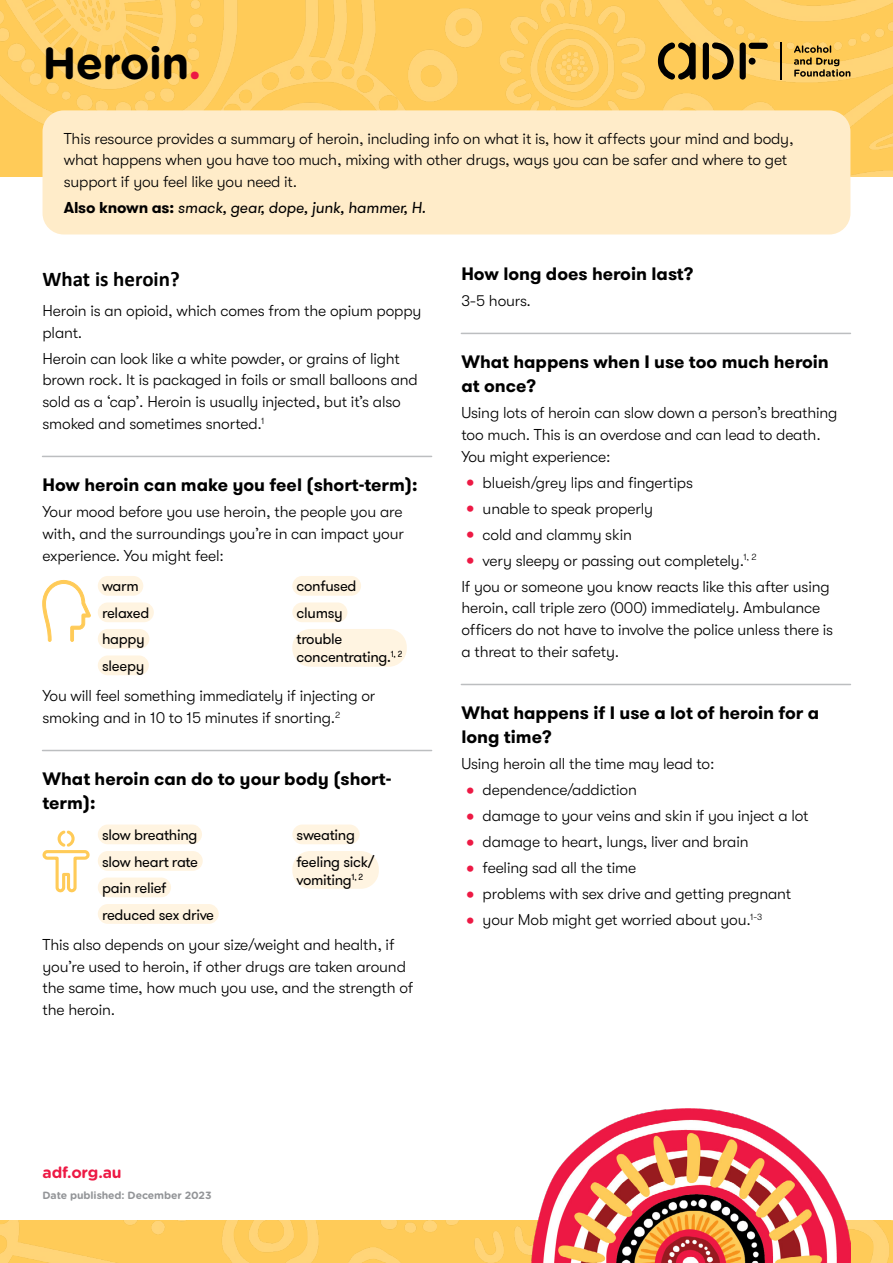
<style>
.page{position:relative;width:893px;height:1263px;background:#fff}
.page>*{position:absolute;margin:0;border:0;box-sizing:border-box;transform-origin:0 0}
.t1{font:700 45px "Gotham Rounded";letter-spacing:-.02em;color:#000}
.t2{font:700 21px "Calibri";color:#000}
.t3{font:700 18px/24px "GT Walsheim";color:#000}
.t4{font:300 15.75px/21.8px "GT Walsheim Pro";letter-spacing:-.01em;color:#000}
.t5{font:italic 15.75px "GT Walsheim";letter-spacing:-.01em;color:#000}
.t6{font:700 15.75px "Gotham Rounded";letter-spacing:-.01em;color:#ed1944}
.t7{font:15px/26.5px "GT Walsheim";letter-spacing:-.02em;color:#000}
.t8{font:700 10.5px "Gotham Rounded";letter-spacing:-.01em;color:#939598}
.s1{color:#ed1944}
.s2{font-weight:700;font-style:normal}
.s3{font-size:26.85px;color:#ed1944}
</style>
<div class="page">
<img style="left:0;top:1220px;width:893px;height:43px">
<img style="left:0;top:0;width:893px;height:177px">
<div style="left:749px;top:58px;width:7px;height:7px;background:#000;border-radius:50%"></div>
<hr style="left:780px;top:43px;width:1px;height:37px;background:#000">
<svg style="left:794px;top:45px;width:56px;height:32px;background:#c19d4e"></svg>
<div style="left:740px;top:43px;width:6px;height:37px;background:#000;border-radius:3px"></div>
<div style="left:749px;top:43px;width:19px;height:6px;background:#000;border-radius:3px"></div>
<svg style="left:658px;top:42px;width:38px;height:38px"></svg>
<div style="left:703px;top:43px;width:6px;height:37px;background:#000;border-radius:3px"></div>
<svg style="left:712px;top:43px;width:22px;height:37px"></svg>
<div style="left:43px;top:110px;width:807px;height:124px;background:#ffecc9;border-radius:21px"></div>
<hr style="left:43px;top:456px;width:389px;height:1px;background:#bcbec0">
<div style="left:98px;top:576px;width:45px;height:20px;background:#fff4e1;border-radius:10px"></div>
<div style="left:98px;top:602px;width:56px;height:20px;background:#fff4e1;border-radius:10px"></div>
<div style="left:98px;top:629px;width:51px;height:20px;background:#fff4e1;border-radius:10px"></div>
<div style="left:98px;top:655px;width:51px;height:20px;background:#fff4e1;border-radius:10px"></div>
<div style="left:292px;top:576px;width:69px;height:20px;background:#fff4e1;border-radius:10px"></div>
<div style="left:292px;top:602px;width:55px;height:20px;background:#fff4e1;border-radius:10px"></div>
<div style="left:292px;top:629px;width:115px;height:38px;background:#fff4e1;border-radius:18px"></div>
<hr style="left:43px;top:750px;width:389px;height:1px;background:#bcbec0">
<div style="left:98px;top:824px;width:104px;height:20px;background:#fff4e1;border-radius:10px"></div>
<div style="left:98px;top:851px;width:105px;height:20px;background:#fff4e1;border-radius:10px"></div>
<div style="left:98px;top:877px;width:73px;height:20px;background:#fff4e1;border-radius:10px"></div>
<div style="left:98px;top:904px;width:121px;height:20px;background:#fff4e1;border-radius:10px"></div>
<div style="left:292px;top:824px;width:68px;height:20px;background:#fff4e1;border-radius:10px"></div>
<div style="left:292px;top:851px;width:87px;height:38px;background:#fff4e1;border-radius:18px"></div>
<hr style="left:461px;top:333px;width:389px;height:1px;background:#bcbec0">
<hr style="left:461px;top:684px;width:389px;height:1px;background:#bcbec0">
<img style="left:531px;top:1108px;width:319px;height:155px">
<svg style="left:42px;top:580px;width:49px;height:62px"></svg>
<svg style="left:42px;top:830px;width:48px;height:63px"></svg>
<h1 class="t1" style="left:43px;top:30px;width:160px">Heroin<span class="s1">.</span></h1>
<p class="t4" style="left:64px;top:128px;width:731px">This resource provides a summary of heroin, including info on what it is, how it affects your mind and body, what happens when you have too much, mixing with other drugs, ways you can be safer and where to get support if you feel like you need it.</p>
<p class="t5" style="left:64px;top:198px;width:363px"><span class="s2">Also known as:</span> smack, gear, dope, junk, hammer, H.</p>
<h2 class="t2" style="left:43px;top:264px;width:139px">What is heroin?</h2>
<p class="t4" style="left:43px;top:300px;width:380px">Heroin is an opioid, which comes from the opium poppy plant.</p>
<p class="t4" style="left:43px;top:347px;width:377px">Heroin can look like a white powder, or grains of light brown rock. It is packaged in foils or small balloons and sold as a ‘cap’. Heroin is usually injected, but it’s also smoked and sometimes snorted.<sup>1</sup></p>
<p class="t3" style="left:43px;top:473px;width:376px">How heroin can make you feel (short-term):</p>
<p class="t4" style="left:43px;top:501px;width:363px;text-align:justify">Your mood before you use heroin, the people you are with, and the surroundings you’re in can impact your experience. You might feel:</p>
<p class="t7" style="left:102px;top:573px;width:49px">warm relaxed happy sleepy</p>
<p class="t7" style="left:297px;top:573px;width:61px">confused clumsy trouble</p>
<p class="t7" style="left:297px;top:644px;width:107px">concentrating.<sup>1,</sup> <sup>2</sup></p>
<p class="t4" style="left:43px;top:685px;width:334px">You will feel something immediately if injecting or smoking and in 10 to 15 minutes if snorting.<sup>2</sup></p>
<p class="t3" style="left:43px;top:767px;width:350px">What heroin can do to your body (short&shy;term):</p>
<p class="t7" style="left:102px;top:822px;width:114px">slow breathing slow heart rate pain relief reduced sex drive</p>
<p class="t7" style="left:297px;top:822px;width:79px">sweating feeling sick/</p>
<p class="t7" style="left:297px;top:866px;width:68px">vomiting<sup>1,</sup> <sup>2</sup></p>
<p class="t4" style="left:43px;top:934px;width:372px">This also depends on your size/weight and health, if you’re used to heroin, if other drugs are taken around the same time, how much you use, and the strength of the heroin.</p>
<p class="t3" style="left:461px;top:262px;width:234px">How long does heroin last?</p>
<p class="t4" style="left:461px;top:290px;width:71px">3-5 hours.</p>
<p class="t3" style="left:461px;top:350px;width:369px">What happens when I use too much heroin at once?</p>
<p class="t4" style="left:461px;top:402px;width:378px">Using lots of heroin can slow down a person’s breathing too much. This is an overdose and can lead to death.<br>You might experience:</p>
<p class="t4" style="left:466px;top:471px;width:229px"><span class="s3">•</span> blueish/grey lips and fingertips</p>
<p class="t4" style="left:466px;top:498px;width:189px"><span class="s3">•</span> unable to speak properly</p>
<p class="t4" style="left:466px;top:524px;width:168px"><span class="s3">•</span> cold and clammy skin</p>
<p class="t4" style="left:461px;top:547px;width:370px;line-height:26px"><span class="s3">•</span> very sleepy or passing out completely.<sup>1,</sup> <sup>2<br></sup>If you or someone you know reacts like this after using</p>
<p class="t4" style="left:461px;top:597px;width:373px">heroin, call triple zero (000) immediately. Ambulance officers do not have to involve the police unless there is a threat to their safety.</p>
<p class="t3" style="left:461px;top:701px;width:359px">What happens if I use a lot of heroin for a long time?</p>
<p class="t4" style="left:461px;top:753px;width:255px">Using heroin all the time may lead to:</p>
<p class="t4" style="left:466px;top:779px;width:173px"><span class="s3">•</span> dependence/addiction</p>
<p class="t4" style="left:466px;top:805px;width:345px"><span class="s3">•</span> damage to your veins and skin if you inject a lot</p>
<p class="t4" style="left:466px;top:831px;width:284px"><span class="s3">•</span> damage to heart, lungs, liver and brain</p>
<p class="t4" style="left:466px;top:857px;width:172px"><span class="s3">•</span> feeling sad all the time</p>
<p class="t4" style="left:466px;top:883px;width:327px"><span class="s3">•</span> problems with sex drive and getting pregnant</p>
<p class="t4" style="left:466px;top:909px;width:298px"><span class="s3">•</span> your Mob might get worried about you.<sup>1-3</sup></p>
<p class="t6" style="left:43px;top:1161px;width:81px">adf.org.au</p>
<p class="t8" style="left:43px;top:1188px;width:170px">Date published: December 2023</p>
</div>
